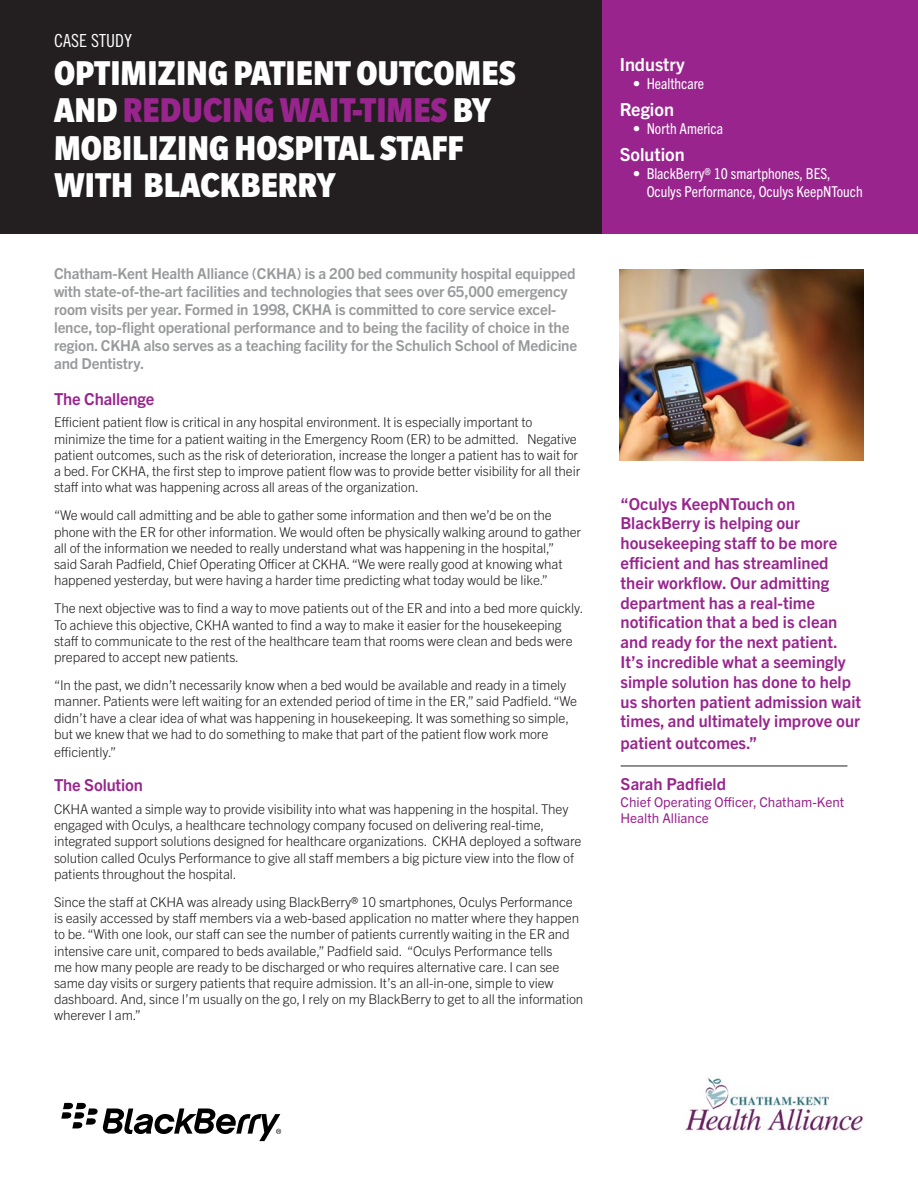
<style>
.page{position:relative;width:918px;height:1188px;background:#fff}
.page>*{position:absolute;margin:0;border:0;box-sizing:border-box;transform-origin:0 0}
.t1{font:900 condensed 37.5px/37.5px "Slate Std";color:#fff}
.t2{font:700 18px "Trade Gothic Next LT Pro";color:#fff}
.t3{font:18px "Trade Gothic LT Pro Cn 18";color:#fff}
.t4{font:700 16.5px/19.8px "Trade Gothic Next LT Pro";color:#99248e}
.t5{font:700 15px/18px "Trade Gothic Next LT Pro";letter-spacing:-.01em;color:#98999b}
.t6{font:condensed 15px/18px "Trade Gothic Next LT Pro";color:#fff}
.t7{font:300 13.5px/16.2px "Trade Gothic Next LT Pro";letter-spacing:-.01em;color:#231f20}
.t8{font:13.5px/16.2px "Trade Gothic Next LT Pro";color:#99248e}
.s1{color:#99248e}
</style>
<div class="page">
<div style="left:0;top:0;width:602px;height:233px;background:#231f20"></div>
<div style="left:602px;top:0;width:316px;height:233px;background:#99248e"></div>
<hr style="left:621px;top:766px;width:226px;height:1px;background:#231f20">
<img style="left:685px;top:1077px;width:178px;height:54px">
<svg style="left:61px;top:1103px;width:220px;height:38px"></svg>
<img style="left:620px;top:270px;width:244px;height:191px">
<p class="t3" style="left:54px;top:30px;width:79px">CASE STUDY</p>
<p class="t1" style="left:54px;top:54px;width:463px">OPTIMIZING PATIENT OUTCOMES<br>AND <span class="s1">REDUCING WAIT-TIMES</span> BY<br>MOBILIZING HOSPITAL STAFF<br>WITH BLACKBERRY</p>
<p class="t2" style="left:620px;top:52px;width:67px">Industry</p>
<p class="t6" style="left:633px;top:74px;width:73px">• Healthcare</p>
<p class="t2" style="left:620px;top:97px;width:56px">Region</p>
<p class="t6" style="left:633px;top:119px;width:91px">• North America</p>
<p class="t2" style="left:620px;top:142px;width:67px">Solution</p>
<p class="t6" style="left:647px;top:164px;width:217px;text-indent:-14px">• BlackBerry® 10 smartphones, BES,<br>Oculys Performance, Oculys KeepNTouch</p>
<p class="t5" style="left:54px;top:264px;width:525px">Chatham-Kent Health Alliance (CKHA) is a 200 bed community hospital equipped with state-of-the-art facilities and technologies that sees over 65,000 emergency room visits per year. Formed in 1998, CKHA is committed to core service excel&shy;lence, top-flight operational performance and to being the facility of choice in the region. CKHA also serves as a teaching facility for the Schulich School of Medicine and Dentistry.</p>
<p class="t4" style="left:54px;top:388px;width:102px">The Challenge</p>
<p class="t7" style="left:54px;top:414px;width:528px">Efficient patient flow is critical in any hospital environment. It is especially important to minimize the time for a patient waiting in the Emergency Room (ER) to be admitted. Negative patient outcomes, such as the risk of deterioration, increase the longer a patient has to wait for a bed. For CKHA, the first step to improve patient flow was to provide better visibility for all their staff into what was happening across all areas of the organization.</p>
<p class="t7" style="left:54px;top:507px;width:529px">“We would call admitting and be able to gather some information and then we’d be on the phone with the ER for other information. We would often be physically walking around to gather all of the information we needed to really understand what was happening in the hospital,”<br>said Sarah Padfield, Chief Operating Officer at CKHA. “We were really good at knowing what happened yesterday, but were having a harder time predicting what today would be like.”</p>
<p class="t7" style="left:54px;top:600px;width:531px">The next objective was to find a way to move patients out of the ER and into a bed more quickly.<br>To achieve this objective, CKHA wanted to find a way to make it easier for the housekeeping staff to communicate to the rest of the healthcare team that rooms were clean and beds were prepared to accept new patients.</p>
<p class="t7" style="left:54px;top:676px;width:525px">“In the past, we didn’t necessarily know when a bed would be available and ready in a timely manner. Patients were left waiting for an extended period of time in the ER,” said Padfield. “We didn’t have a clear idea of what was happening in housekeeping. It was something so simple, but we knew that we had to do something to make that part of the patient flow work more</p>
<p class="t7" style="left:54px;top:743px;width:64px">efficiently.”</p>
<p class="t4" style="left:54px;top:774px;width:90px">The Solution</p>
<p class="t7" style="left:54px;top:800px;width:529px">CKHA wanted a simple way to provide visibility into what was happening in the hospital. They engaged with Oculys, a healthcare technology company focused on delivering real-time, integrated support solutions designed for healthcare organizations. CKHA deployed a software solution called Oculys Performance to give all staff members a big picture view into the flow of patients throughout the hospital.</p>
<p class="t7" style="left:54px;top:893px;width:531px">Since the staff at CKHA was already using BlackBerry® 10 smartphones, Oculys Performance is easily accessed by staff members via a web-based application no matter where they happen to be. “With one look, our staff can see the number of patients currently waiting in the ER and intensive care unit, compared to beds available,” Padfield said. “Oculys Performance tells<br>me how many people are ready to be discharged or who requires alternative care. I can see same day visits or surgery patients that require admission. It’s an all-in-one, simple to view dashboard. And, since I’m usually on the go, I rely on my BlackBerry to get to all the information wherever I am.”</p>
<p class="t4" style="left:621px;top:493px;width:242px">“Oculys KeepNTouch on<br>BlackBerry is helping our housekeeping staff to be more efficient and has streamlined their workflow. Our admitting department has a real-time notification that a bed is clean and ready for the next patient.<br>It’s incredible what a seemingly simple solution has done to help us shorten patient admission wait times, and ultimately improve our</p>
<p class="t4" style="left:621px;top:732px;width:138px">patient outcomes.”</p>
<p class="t4" style="left:621px;top:773px;width:107px">Sarah Padfield</p>
<p class="t8" style="left:621px;top:793px;width:225px">Chief Operating Officer, Chatham-Kent<br>Health Alliance</p>
</div>
